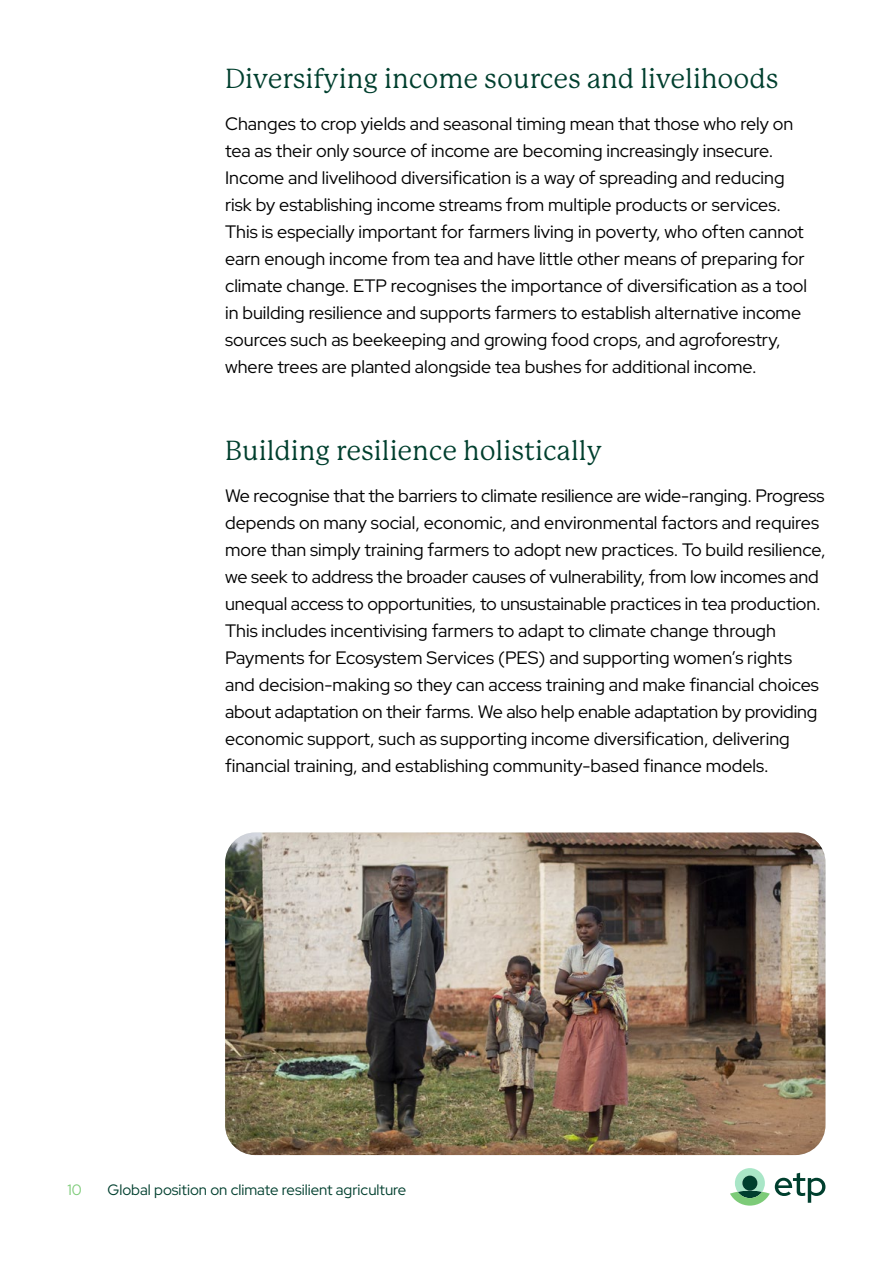
<style>
.page{position:relative;width:893px;height:1263px;background:#fff}
.page>*{position:absolute;margin:0;border:0;box-sizing:border-box;transform-origin:0 0}
.t1{font:27px "P22 Mackinac Pro";color:#003f2e}
.t2{font:18px/27px "Red Hat Display";color:#000}
.t3{font:15px "Red Hat Display";color:#003f2e}
.t4{font:15px "Red Hat Display";color:#7dcb78}
</style>
<div class="page">
<svg style="left:730px;top:1168px;width:95px;height:37px"></svg>
<div style="left:742px;top:1175px;width:15px;height:16px;background:#003f2e;border-radius:50%"></div>
<img style="left:225px;top:832px;width:600px;height:323px">
<h1 class="t1" style="left:225px;top:63px;width:555px">Diversifying income sources and livelihoods</h1>
<p class="t2" style="left:225px;top:110px;width:583px">Changes to crop yields and seasonal timing mean that those who rely on tea as their only source of income are becoming increasingly insecure.<br>Income and livelihood diversification is a way of spreading and reducing risk by establishing income streams from multiple products or services.<br>This is especially important for farmers living in poverty, who often cannot earn enough income from tea and have little other means of preparing for climate change. ETP recognises the importance of diversification as a tool in building resilience and supports farmers to establish alternative income sources such as beekeeping and growing food crops, and agroforestry, where trees are planted alongside tea bushes for additional income.</p>
<h1 class="t1" style="left:225px;top:435px;width:378px">Building resilience holistically</h1>
<p class="t2" style="left:225px;top:482px;width:602px">We recognise that the barriers to climate resilience are wide-ranging. Progress depends on many social, economic, and environmental factors and requires more than simply training farmers to adopt new practices. To build resilience, we seek to address the broader causes of vulnerability, from low incomes and unequal access to opportunities, to unsustainable practices in tea production.<br>This includes incentivising farmers to adapt to climate change through Payments for Ecosystem Services (PES) and supporting women’s rights and decision-making so they can access training and make financial choices about adaptation on their farms. We also help enable adaptation by providing economic support, such as supporting income diversification, delivering financial training, and establishing community-based finance models.</p>
<p class="t4" style="left:68px;top:1180px;width:16px">10</p>
<p class="t3" style="left:108px;top:1180px;width:300px">Global position on climate resilient agriculture</p>
</div>
